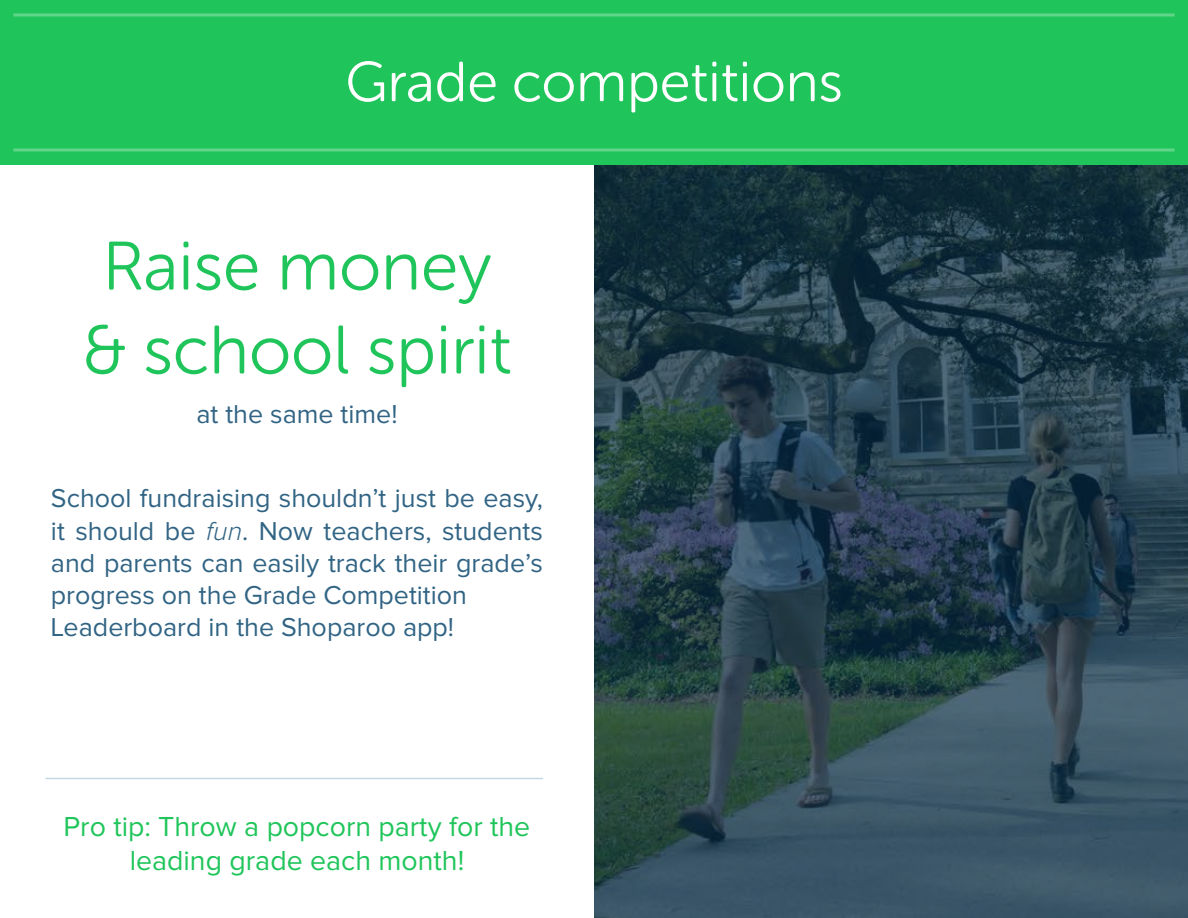
<style>
.page{position:relative;width:1188px;height:918px;background:#fff}
.page>*{position:absolute;margin:0;border:0;box-sizing:border-box;transform-origin:0 0}
.t1{font:68.25px "Museo Sans Rounded 300";color:#1fc55a}
.t2{font:56.25px "Museo Sans Rounded 300";color:#fff}
.t3{font:28.5px/34.2px "Proxima Nova";color:#1fc55a;text-align:center}
.t4{font:26.85px/32.2px "Proxima Nova";color:#316484}
.s1{font-weight:300;font-style:italic}
</style>
<div class="page">
<svg style="left:594px;top:165px;width:594px;height:753px"></svg>
<hr style="left:46px;top:778px;width:497px;height:1px;background:#c5d8e2">
<div style="left:0;top:0;width:1188px;height:165px;background:#1fc55a"></div>
<svg style="left:14px;top:148px;width:1160px;height:4px"></svg>
<hr style="left:14px;top:14px;width:1160px;height:2px;background:#fff">
<h2 class="t2" style="left:345px;top:52px;width:499px">Grade competitions</h2>
<h1 class="t1" style="left:102px;top:229px;width:391px">Raise money</h1>
<h1 class="t1" style="left:83px;top:313px;width:430px">&amp; school spirit</h1>
<p class="t4" style="left:196px;top:399px;width:203px">at the same time!</p>
<p class="t4" style="left:51px;top:483px;width:494px">School fundraising shouldn’t just be easy, it should be <span class="s1">fun</span>. Now teachers, students and parents can easily track their grade’s progress on the Grade Competition Leaderboard in the Shoparoo app!</p>
<p class="t3" style="left:64px;top:811px;width:468px">Pro tip: Throw a popcorn party for the leading grade each month!</p>
</div>
